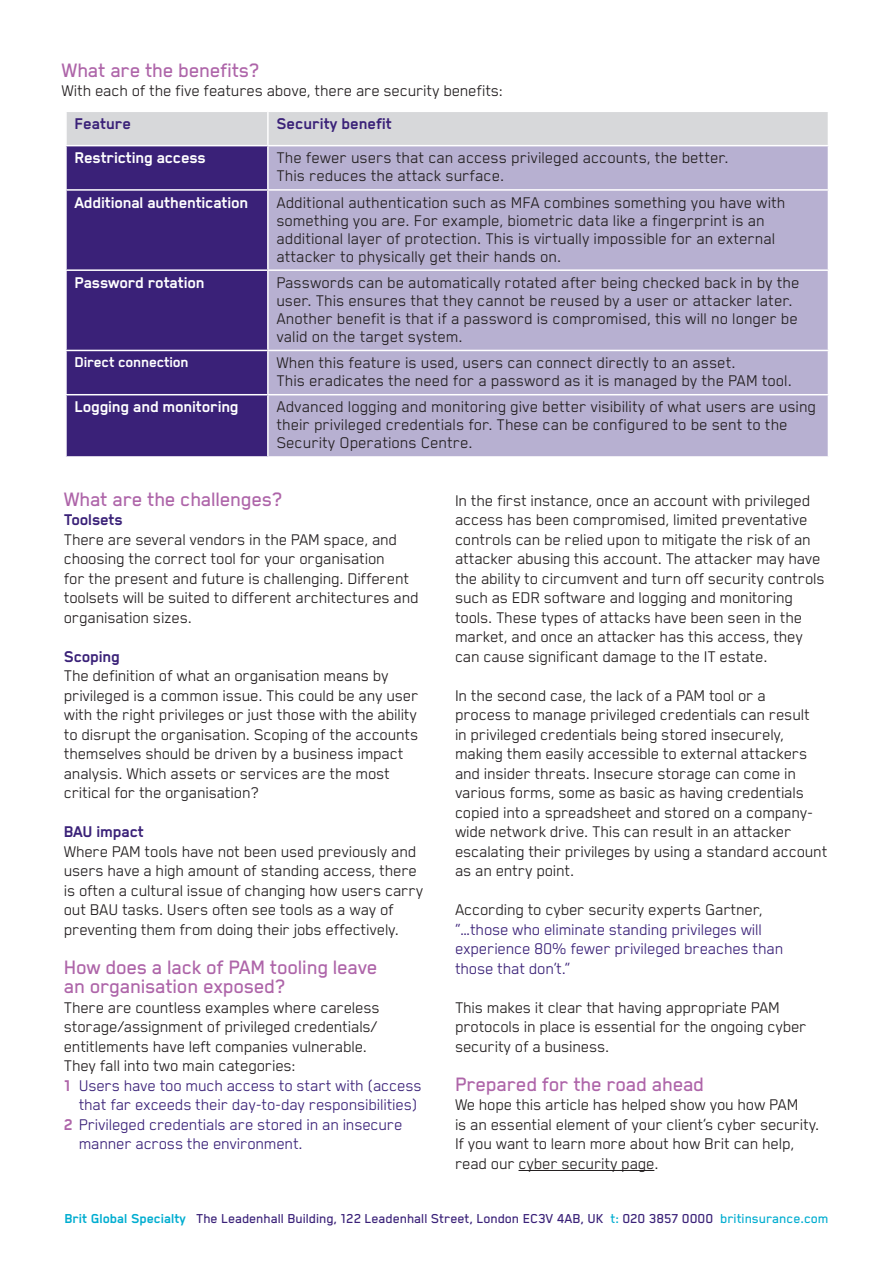
<style>
.page{position:relative;width:893px;height:1263px;background:#fff}
.page>*{position:absolute;margin:0;border:0;box-sizing:border-box;transform-origin:0 0}
.t1{font:500 22.5px/19.5px "Blender";letter-spacing:-.01em;color:#ae65a9}
.t2{font:18px/19.5px "Blender";letter-spacing:-.01em;color:#231f20}
.t3{font:18px/19.5px "Blender";letter-spacing:-.01em;color:#3a2178}
.t4{font:700 18px "Blender";letter-spacing:-.01em;color:#fff}
.t5{font:700 18px "Blender";letter-spacing:-.01em;color:#3a2178}
.t6{font:700 16.5px "Blender";letter-spacing:-.01em;color:#fff}
.t7{font:500 15px "Blender";color:#3a2178}
.s1{font-weight:700;color:#ae65a9}
.s2{font-weight:700;color:#00add0}
.s3{color:#00add0}
</style>
<div class="page">
<hr style="left:518px;top:1170px;width:136px;height:1px;background:#231f20">
<div style="left:67px;top:112px;width:761px;height:33px;background:#d7d8da"></div>
<div style="left:67px;top:146px;width:200px;height:310px;background:#3a2178"></div>
<div style="left:269px;top:146px;width:559px;height:310px;background:#b7b0d1"></div>
<hr style="left:267px;top:112px;width:2px;height:33px;background:#fff">
<hr style="left:65px;top:189px;width:203px;height:2px;background:#fff">
<hr style="left:268px;top:189px;width:561px;height:2px;background:#fff">
<hr style="left:65px;top:269px;width:203px;height:2px;background:#fff">
<hr style="left:268px;top:269px;width:561px;height:2px;background:#fff">
<hr style="left:65px;top:350px;width:203px;height:1px;background:#fff">
<hr style="left:268px;top:350px;width:561px;height:1px;background:#fff">
<hr style="left:65px;top:394px;width:203px;height:1px;background:#fff">
<hr style="left:268px;top:394px;width:561px;height:1px;background:#fff">
<p class="t1" style="left:62px;top:60px;width:199px">What are the benefits?</p>
<p class="t2" style="left:62px;top:81px;width:443px">With each of the five features above, there are security benefits:</p>
<p class="t5" style="left:74px;top:114px;width:58px">Feature</p>
<p class="t5" style="left:276px;top:114px;width:117px">Security benefit</p>
<p class="t4" style="left:74px;top:148px;width:133px">Restricting access</p>
<p class="t2" style="left:276px;top:149px;width:454px;line-height:18px">The fewer users that can access privileged accounts, the better.<br>This reduces the attack surface.</p>
<p class="t4" style="left:74px;top:193px;width:175px">Additional authentication</p>
<p class="t2" style="left:276px;top:193px;width:511px;line-height:18px">Additional authentication such as MFA combines something you have with something you are. For example, biometric data like a fingerprint is an additional layer of protection. This is virtually impossible for an external attacker to physically get their hands on.</p>
<p class="t4" style="left:74px;top:273px;width:132px">Password rotation</p>
<p class="t2" style="left:276px;top:273px;width:525px;line-height:18px">Passwords can be automatically rotated after being checked back in by the user. This ensures that they cannot be reused by a user or attacker later.<br>Another benefit is that if a password is compromised, this will no longer be valid on the target system.</p>
<p class="t6" style="left:74px;top:353px;width:116px">Direct connection</p>
<p class="t2" style="left:276px;top:354px;width:517px;line-height:18px">When this feature is used, users can connect directly to an asset.<br>This eradicates the need for a password as it is managed by the PAM tool.</p>
<p class="t4" style="left:74px;top:398px;width:166px">Logging and monitoring</p>
<p class="t2" style="left:276px;top:398px;width:541px;line-height:18px">Advanced logging and monitoring give better visibility of what users are using their privileged credentials for. These can be configured to be sent to the<br>Security Operations Centre.</p>
<p class="t1" style="left:64px;top:489px;width:220px">What are the challenges?</p>
<p class="t5" style="left:64px;top:510px;width:60px">Toolsets</p>
<p class="t2" style="left:64px;top:529px;width:356px">There are several vendors in the PAM space, and choosing the correct tool for your organisation<br>for the present and future is challenging. Different toolsets will be suited to different architectures and organisation sizes.</p>
<p class="t5" style="left:64px;top:647px;width:58px">Scoping</p>
<p class="t2" style="left:64px;top:666px;width:356px">The definition of what an organisation means by privileged is a common issue. This could be any user with the right privileges or just those with the ability to disrupt the organisation. Scoping of the accounts themselves should be driven by a business impact analysis. Which assets or services are the most critical for the organisation?</p>
<p class="t5" style="left:64px;top:822px;width:82px">BAU impact</p>
<p class="t2" style="left:64px;top:841px;width:361px">Where PAM tools have not been used previously and users have a high amount of standing access, there is often a cultural issue of changing how users carry out BAU tasks. Users often see tools as a way of preventing them from doing their jobs effectively.</p>
<p class="t1" style="left:64px;top:957px;width:315px">How does a lack of PAM tooling leave an organisation exposed?</p>
<p class="t2" style="left:64px;top:997px;width:317px">There are countless examples where careless</p>
<p class="t2" style="left:64px;top:1017px;width:315px">storage/assignment of privileged credentials/</p>
<p class="t2" style="left:64px;top:1036px;width:305px">entitlements have left companies vulnerable.</p>
<p class="t2" style="left:64px;top:1056px;width:233px">They fall into two main categories:</p>
<p class="t3" style="left:64px;top:1075px;width:359px"><span class="s1">1</span> Users have too much access to start with (access</p>
<p class="t3" style="left:79px;top:1095px;width:340px">that far exceeds their day-to-day responsibilities)</p>
<p class="t3" style="left:64px;top:1114px;width:340px"><span class="s1">2</span> Privileged credentials are stored in an insecure</p>
<p class="t3" style="left:79px;top:1134px;width:226px">manner across the environment.</p>
<p class="t2" style="left:455px;top:490px;width:371px">In the first instance, once an account with privileged access has been compromised, limited preventative controls can be relied upon to mitigate the risk of an attacker abusing this account. The attacker may have the ability to circumvent and turn off security controls such as EDR software and logging and monitoring tools. These types of attacks have been seen in the market, and once an attacker has this access, they can cause significant damage to the IT estate.</p>
<p class="t2" style="left:455px;top:685px;width:374px">In the second case, the lack of a PAM tool or a<br>process to manage privileged credentials can result<br>in privileged credentials being stored insecurely, making them easily accessible to external attackers and insider threats. Insecure storage can come in various forms, some as basic as having credentials copied into a spreadsheet and stored on a company&shy;wide network drive. This can result in an attacker escalating their privileges by using a standard account as an entry point.</p>
<p class="t2" style="left:455px;top:900px;width:309px">According to cyber security experts Gartner,</p>
<p class="t3" style="left:455px;top:919px;width:330px">“…those who eliminate standing privileges will experience 80% fewer privileged breaches than those that don’t.”</p>
<p class="t2" style="left:455px;top:997px;width:353px">This makes it clear that having appropriate PAM protocols in place is essential for the ongoing cyber security of a business.</p>
<p class="t1" style="left:455px;top:1074px;width:251px">Prepared for the road ahead</p>
<p class="t2" style="left:455px;top:1095px;width:366px">We hope this article has helped show you how PAM<br>is an essential element of your client’s cyber security.<br>If you want to learn more about how Brit can help, read our cyber security page.</p>
<p class="t7" style="left:64px;top:1211px;width:765px"><span class="s2">Brit Global Specialty</span> The Leadenhall Building, 122 Leadenhall Street, London EC3V 4AB, UK <span class="s3">t:</span> 020 3857 0000 <span class="s3">britinsurance.com</span></p>
</div>
